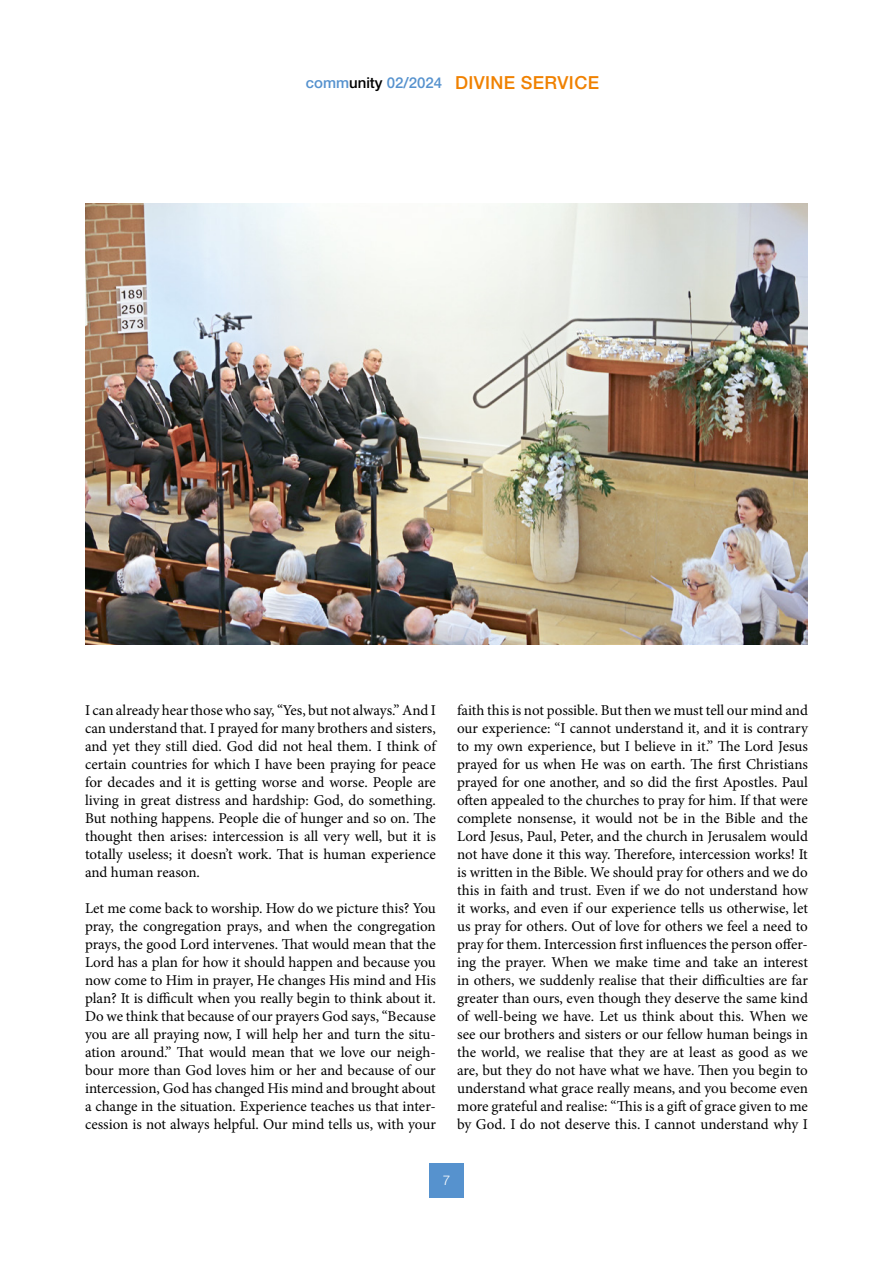
<style>
.page{position:relative;width:893px;height:1263px;background:#fff}
.page>*{position:absolute;margin:0;border:0;box-sizing:border-box;transform-origin:0 0}
.t1{font:500 18px "Helvetica Neue LTW1 G";letter-spacing:.02em;color:#f08100}
.t2{font:15px/18px "Minion Pro";color:#000;text-align:justify}
.t3{font:300 13.5px "Helvetica Neue LTW1 G";color:#fff}
.s1{font-size:15px;color:#5692ce}
.s2{font-size:15px;color:#000}
</style>
<div class="page">
<div style="left:429px;top:1163px;width:34px;height:34px;background:#5692ce"></div>
<img style="left:85px;top:203px;width:723px;height:441px">
<p class="t1" style="left:306px;top:72px;width:295px"><span class="s1">comm</span><span class="s2">unity</span> <span class="s1">02/2024</span> DIVINE SERVICE</p>
<p class="t2" style="left:85px;top:701px;width:352px">I can already hear those who say, “Yes, but not always.” And I can understand that. I prayed for many brothers and sisters, and yet they still died. God did not heal them. I think of certain countries for which I have been praying for peace for decades and it is getting worse and worse. People are living in great distress and hardship: God, do something.<br>But nothing happens. People die of hunger and so on. The thought then arises: intercession is all very well, but it is totally useless; it doesn’t work. That is human experience and human reason.</p>
<p class="t2" style="left:85px;top:899px;width:352px">Let me come back to worship. How do we picture this? You pray, the congregation prays, and when the congregation prays, the good Lord intervenes. That would mean that the Lord has a plan for how it should happen and because you now come to Him in prayer, He changes His mind and His plan? It is difficult when you really begin to think about it.<br>Do we think that because of our prayers God says, “Because you are all praying now, I will help her and turn the situ&shy;ation around.” That would mean that we love our neigh&shy;bour more than God loves him or her and because of our intercession, God has changed His mind and brought about a change in the situation. Experience teaches us that inter&shy;cession is not always helpful. Our mind tells us, with your</p>
<p class="t2" style="left:457px;top:701px;width:352px">faith this is not possible. But then we must tell our mind and our experience: “I cannot understand it, and it is contrary to my own experience, but I believe in it.” The Lord Jesus prayed for us when He was on earth. The first Christians prayed for one another, and so did the first Apostles. Paul often appealed to the churches to pray for him. If that were complete nonsense, it would not be in the Bible and the Lord Jesus, Paul, Peter, and the church in Jerusalem would not have done it this way. Therefore, intercession works! It is written in the Bible. We should pray for others and we do this in faith and trust. Even if we do not understand how it works, and even if our experience tells us otherwise, let us pray for others. Out of love for others we feel a need to pray for them. Intercession first influences the person offer&shy;ing the prayer. When we make time and take an interest in others, we suddenly realise that their difficulties are far greater than ours, even though they deserve the same kind of well-being we have. Let us think about this. When we see our brothers and sisters or our fellow human beings in the world, we realise that they are at least as good as we are, but they do not have what we have. Then you begin to understand what grace really means, and you become even more grateful and realise: “This is a gift of grace given to me by God. I do not deserve this. I cannot understand why I</p>
<p class="t3" style="left:443px;top:1172px;width:9px">7</p>
</div>
